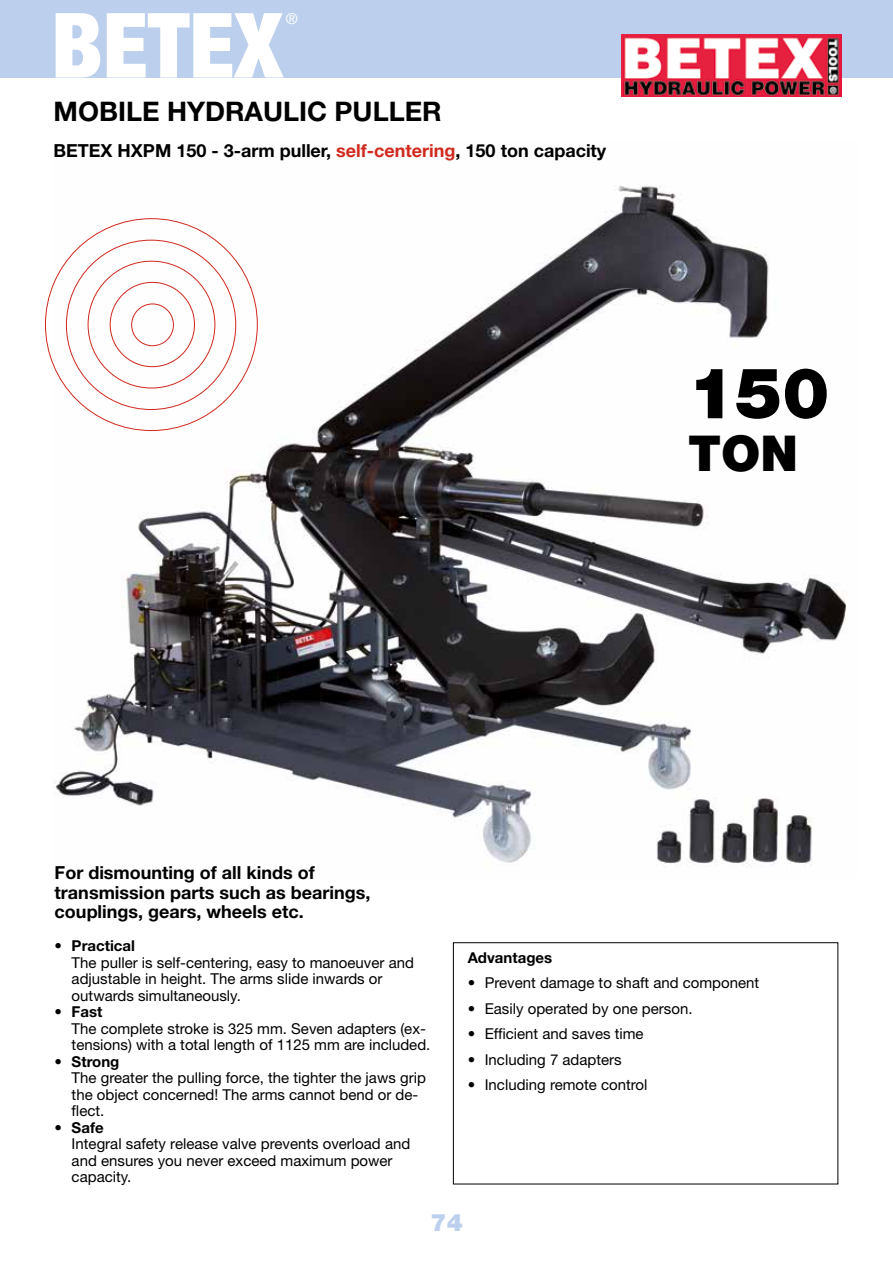
<style>
.page{position:relative;width:893px;height:1263px;background:#fff}
.page>*{position:absolute;margin:0;border:0;box-sizing:border-box;transform-origin:0 0}
.t1{font:900 condensed 90px "Helvetica Neue";color:#fff}
.t2{font:900 70.5px "Helvetica Neue LT Std";color:#000}
.t3{font:900 49.5px "Helvetica Neue LT Std";color:#000}
.t4{font:700 27px "Helvetica Neue LT Std";color:#000}
.t5{font:900 24px "Helvetica Neue LT Std";color:#bcd0ed}
.t6{font:700 18px/19.5px "Helvetica Neue LT Std";color:#000}
.t7{font:15px/16.5px "Helvetica Neue LT Std";color:#000}
.t8{font:700 15px "Helvetica Neue LT Std";color:#000}
.t9{font:15px "Helvetica Neue LT Std";color:#fff}
.s1{color:#d1291d}
.s2{font-weight:700}
</style>
<div class="page">
<div style="left:0;top:0;width:893px;height:77px;background:#bcd0ed"></div>
<img style="left:621px;top:35px;width:220px;height:61px">
<img style="left:54px;top:185px;width:792px;height:682px">
<div style="left:131px;top:304px;width:43px;height:42px;border:1px solid #d1291d;border-radius:50%"></div>
<div style="left:453px;top:942px;width:385px;height:242px;border:1px solid #000"></div>
<h1 class="t1" style="left:51px;top:-29px;width:233px">BETEX</h1>
<p class="t9" style="left:286px;top:10px;width:13px">®</p>
<h3 class="t4" style="left:54px;top:95px;width:390px">MOBILE HYDRAULIC PULLER</h3>
<p class="t6" style="left:54px;top:141px;width:554px">BETEX HXPM 150 - 3-arm puller, <span class="s1">self-centering</span>, 150 ton capacity</p>
<h2 class="t2" style="left:688px;top:351px;width:143px">150</h2>
<h3 class="t3" style="left:688px;top:424px;width:112px">TON</h3>
<p class="t6" style="left:55px;top:863px;width:317px">For dismounting of all kinds of transmission parts such as bearings, couplings, gears, wheels etc.</p>
<p class="t7" style="left:72px;top:938px;width:344px;text-indent:-17px">• <span class="s2">Practical<br></span>The puller is self-centering, easy to manoeuver and adjustable in height. The arms slide inwards or outwards simultaneously.</p>
<p class="t7" style="left:72px;top:1004px;width:360px;text-indent:-17px">• <span class="s2">Fast<br></span>The complete stroke is 325 mm. Seven adapters (ex&shy;tensions) with a total length of 1125 mm are included.</p>
<p class="t7" style="left:72px;top:1053px;width:356px;text-indent:-17px">• <span class="s2">Strong<br></span>The greater the pulling force, the tighter the jaws grip the object concerned! The arms cannot bend or de&shy;flect.</p>
<p class="t7" style="left:72px;top:1119px;width:340px;text-indent:-17px">• <span class="s2">Safe<br></span>Integral safety release valve prevents overload and and ensures you never exceed maximum power capacity.</p>
<p class="t8" style="left:468px;top:948px;width:86px">Advantages</p>
<p class="t7" style="left:468px;top:974px;width:293px">• Prevent damage to shaft and component</p>
<p class="t7" style="left:468px;top:1000px;width:226px">• Easily operated by one person.</p>
<p class="t7" style="left:468px;top:1025px;width:177px">• Efficient and saves time</p>
<p class="t7" style="left:468px;top:1051px;width:155px">• Including 7 adapters</p>
<p class="t7" style="left:468px;top:1076px;width:181px">• Including remote control</p>
<h3 class="t5" style="left:431px;top:1208px;width:34px">74</h3>
</div>
